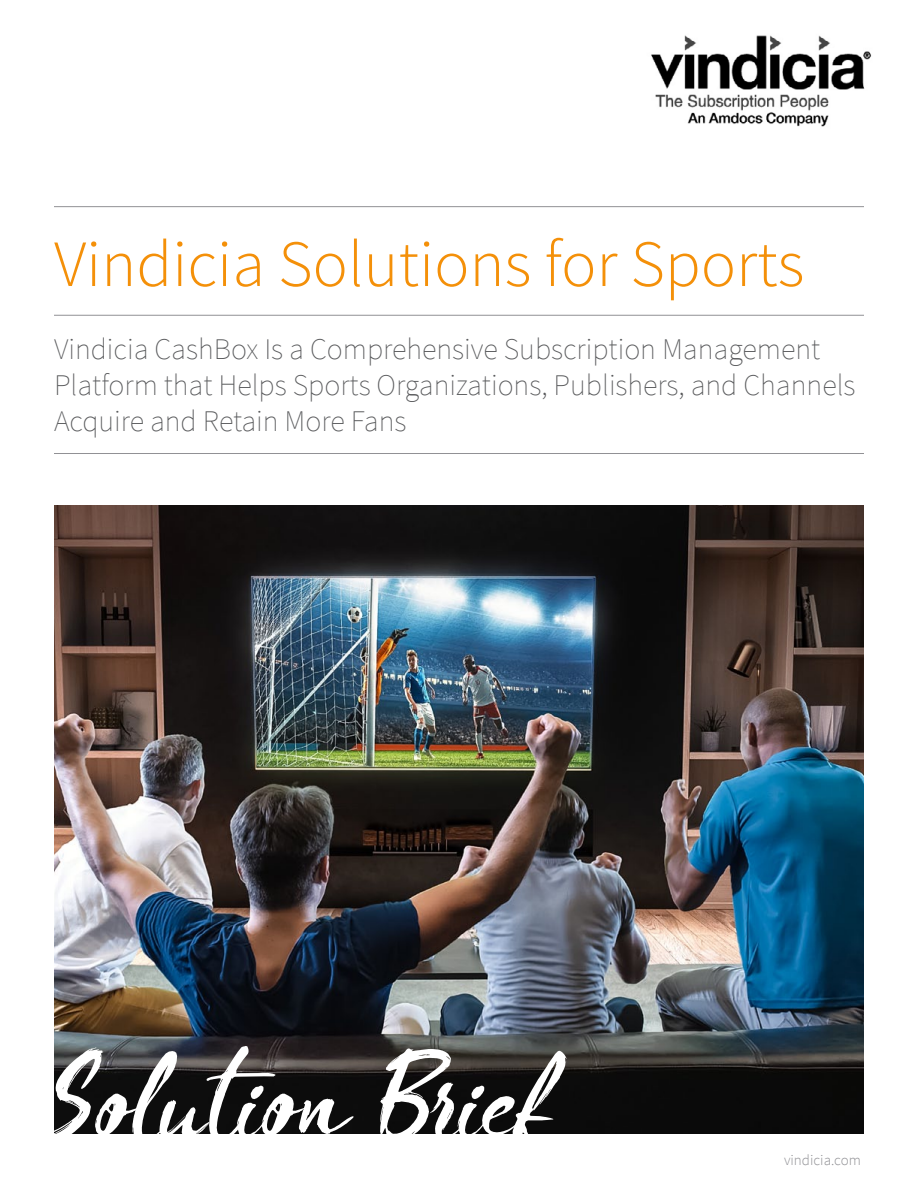
<style>
.page{position:relative;width:918px;height:1188px;background:#fff}
.page>*{position:absolute;margin:0;border:0;box-sizing:border-box;transform-origin:0 0}
.Footer__Single_Photo{font:99px "Blooms";color:#fff}
.Headline{font:300 66px "Source Sans Pro";color:#f49009}
.SubHead{font:200 30px/36px "Source Sans Pro";color:#58595b}
.Website__Master_Page{font:300 15px "Source Sans Pro";color:#919195}
</style>
<div class="page">
<hr style="left:54px;top:206px;width:810px;height:1px;background:#919195">
<img style="left:651px;top:35px;width:221px;height:92px">
<hr style="left:54px;top:315px;width:810px;height:1px;background:#919195">
<img style="left:54px;top:505px;width:810px;height:629px">
<hr style="left:54px;top:453px;width:810px;height:1px;background:#919195">
<p class="Headline" style="left:54px;top:224px;width:752px">Vindicia Solutions for Sports</p>
<p class="SubHead" style="left:54px;top:331px;width:803px">Vindicia CashBox Is a Comprehensive Subscription Management<br>Platform that Helps Sports Organizations, Publishers, and Channels<br>Acquire and Retain More Fans</p>
<p class="Footer__Single_Photo" style="left:44px;top:1027px;width:511px">Solution Brief</p>
<p class="Website__Master_Page" style="left:784px;top:1151px;width:78px">vindicia.com</p>
</div>
